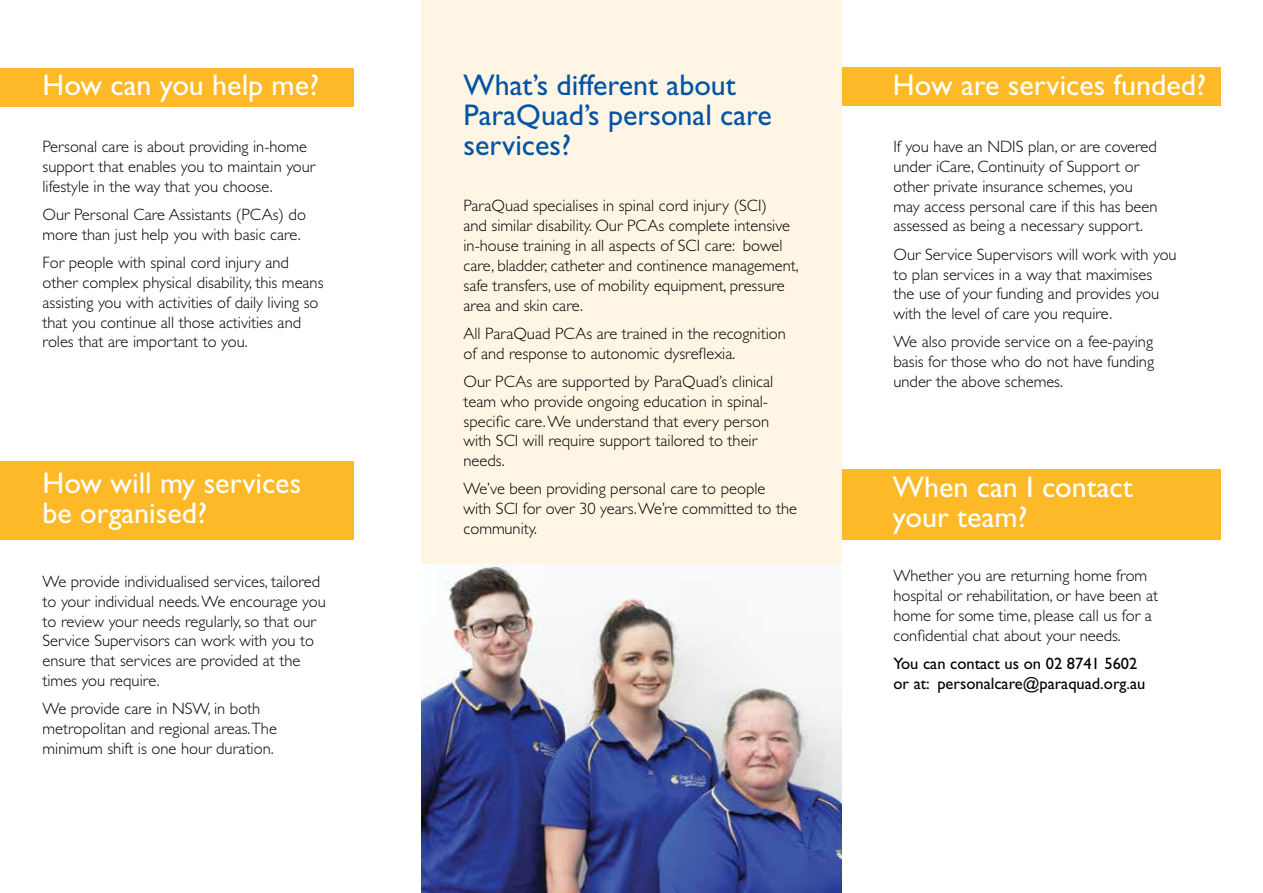
<style>
.page{position:relative;width:1263px;height:893px;background:#fff}
.page>*{position:absolute;margin:0;border:0;box-sizing:border-box;transform-origin:0 0}
.t1{font:30px/30px "Gill Sans Std";color:#fff}
.t2{font:30px/30px "Gill Sans Std";color:#0054a4}
.t3{font:300 16.5px/19.8px "Gill Sans Std";color:#000}
.t4{font:16.5px/19.8px "Gill Sans Std";color:#000}
</style>
<div class="page">
<div style="left:0;top:68px;width:353px;height:38px;background:#fdb927"></div>
<div style="left:0;top:461px;width:353px;height:79px;background:#fdb927"></div>
<div style="left:842px;top:68px;width:378px;height:38px;background:#fdb927"></div>
<div style="left:842px;top:469px;width:378px;height:71px;background:#fdb927"></div>
<div style="left:421px;top:0;width:421px;height:893px;background:#fff5e5"></div>
<img style="left:421px;top:565px;width:421px;height:328px">
<h1 class="t1" style="left:43px;top:71px;width:278px">How can you help me?</h1>
<p class="t3" style="left:43px;top:137px;width:274px">Personal care is about providing in-home support that enables you to maintain your lifestyle in the way that you choose.</p>
<p class="t3" style="left:43px;top:205px;width:265px">Our Personal Care Assistants (PCAs) do more than just help you with basic care.</p>
<p class="t3" style="left:43px;top:253px;width:283px">For people with spinal cord injury and other complex physical disability, this means assisting you with activities of daily living so that you continue all those activities and roles that are important to you.</p>
<h1 class="t1" style="left:43px;top:468px;width:260px">How will my services be organised?</h1>
<p class="t3" style="left:43px;top:572px;width:285px">We provide individualised services, tailored to your individual needs. We encourage you to review your needs regularly, so that our Service Supervisors can work with you to ensure that services are provided at the times you require.</p>
<p class="t3" style="left:43px;top:699px;width:236px">We provide care in NSW, in both metropolitan and regional areas.The minimum shift is one hour duration.</p>
<h1 class="t2" style="left:463px;top:70px;width:310px">What’s different about<br>ParaQuad’s personal care services?</h1>
<p class="t3" style="left:463px;top:196px;width:337px">ParaQuad specialises in spinal cord injury (SCI)<br>and similar disability. Our PCAs complete intensive in-house training in all aspects of SCI care: bowel care, bladder, catheter and continence management, safe transfers, use of mobility equipment, pressure area and skin care.</p>
<p class="t3" style="left:463px;top:324px;width:324px">All ParaQuad PCAs are trained in the recognition of and response to autonomic dysreflexia.</p>
<p class="t3" style="left:463px;top:372px;width:311px">Our PCAs are supported by ParaQuad’s clinical team who provide ongoing education in spinal&shy;specific care. We understand that every person with SCI will require support tailored to their needs.</p>
<p class="t3" style="left:463px;top:479px;width:335px">We’ve been providing personal care to people with SCI for over 30 years. We’re committed to the community.</p>
<h1 class="t1" style="left:893px;top:70px;width:315px">How are services funded?</h1>
<p class="t3" style="left:893px;top:137px;width:266px">If you have an NDIS plan, or are covered under iCare, Continuity of Support or other private insurance schemes, you may access personal care if this has been assessed as being a necessary support.</p>
<p class="t3" style="left:893px;top:244px;width:285px">Our Service Supervisors will work with you to plan services in a way that maximises the use of your funding and provides you with the level of care you require.</p>
<p class="t3" style="left:893px;top:332px;width:262px;text-align:justify">We also provide service on a fee-paying basis for those who do not have funding under the above schemes.</p>
<h1 class="t1" style="left:893px;top:472px;width:241px">When can I contact your team?</h1>
<p class="t3" style="left:893px;top:566px;width:266px">Whether you are returning home from hospital or rehabilitation, or have been at home for some time, please call us for a confidential chat about your needs.</p>
<p class="t4" style="left:893px;top:654px;width:254px">You can contact us on 02 8741 5602 or at: personalcare@paraquad.org.au</p>
</div>
